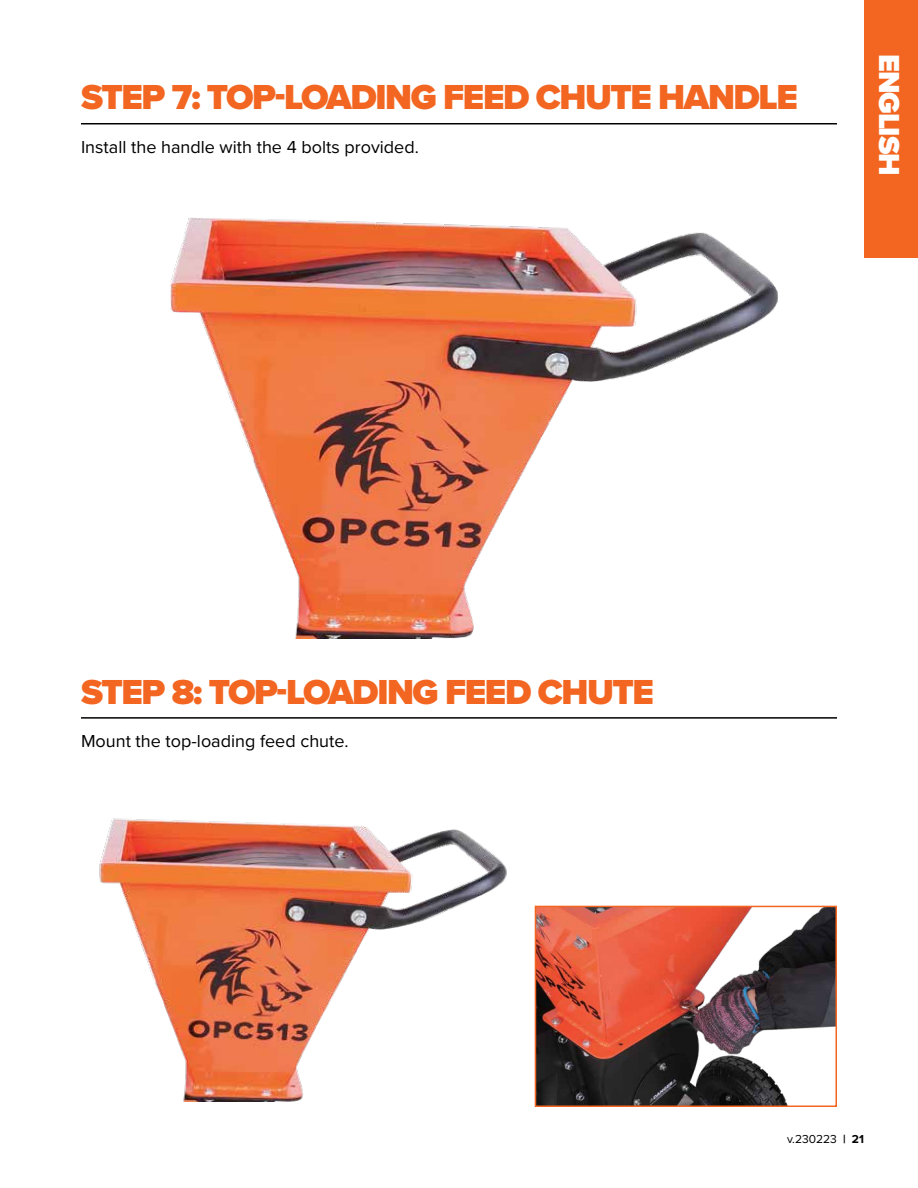
<style>
.page{position:relative;width:918px;height:1188px;background:#fff}
.page>*{position:absolute;margin:0;border:0;box-sizing:border-box;transform-origin:0 0}
.Header__L{font:900 36px "Proxima Nova";letter-spacing:-.04em;color:#f36621}
.t1{font:900 30px "Proxima Nova";letter-spacing:-.04em;color:#fff}
.Paragraph{font:18px "Proxima Nova";color:#000001}
.t2{font:12px "Proxima Nova";color:#000001}
.s1{font-weight:700}
</style>
<div class="page">
<hr style="left:81px;top:123px;width:756px;height:1px;background:#000001">
<hr style="left:81px;top:717px;width:756px;height:2px;background:#000001">
<img style="left:170px;top:218px;width:608px;height:421px">
<img style="left:99px;top:818px;width:408px;height:284px">
<img style="left:538px;top:909px;width:296px;height:195px">
<div style="left:535px;top:906px;width:302px;height:201px;border:2px solid #f36621"></div>
<div style="left:864px;top:0;width:54px;height:258px;background:#f36621"></div>
<p class="Header__L" style="left:81px;top:71px;width:718px">STEP 7: TOP-LOADING FEED CHUTE HANDLE</p>
<p class="Paragraph" style="left:81px;top:133px;width:339px">Install the handle with the 4 bolts provided.</p>
<h2 class="t1" style="left:912px;top:54px;width:123px;rotate:90deg">ENGLISH</h2>
<p class="Header__L" style="left:81px;top:665px;width:575px">STEP 8: TOP-LOADING FEED CHUTE</p>
<p class="Paragraph" style="left:81px;top:727px;width:269px">Mount the top-loading feed chute.</p>
<p class="t2" style="left:787px;top:1131px;width:78px">v.230223 <span class="s1">| 21</span></p>
</div>
